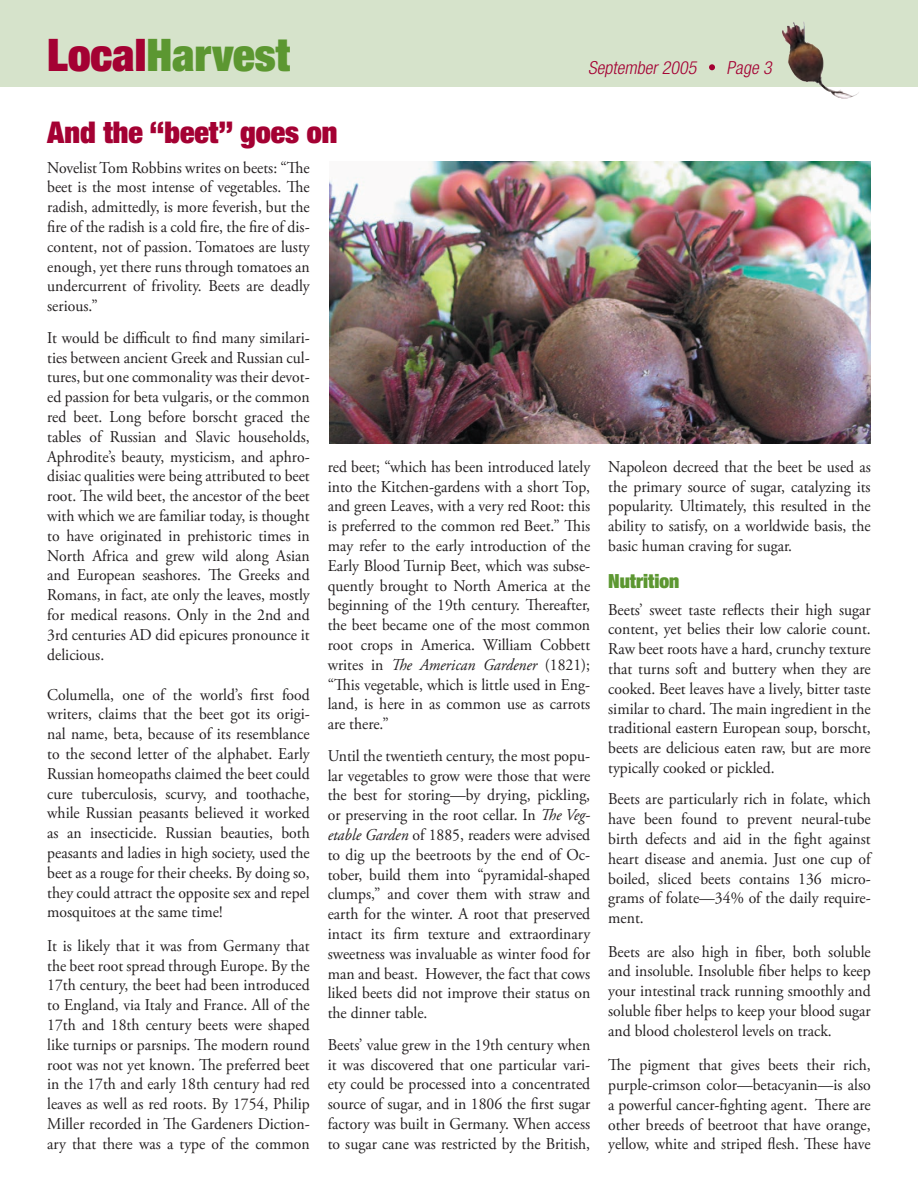
<style>
.page{position:relative;width:918px;height:1188px;background:#fff}
.page>*{position:absolute;margin:0;border:0;box-sizing:border-box;transform-origin:0 0}
.t1{font:900 expanded 45px "Helvetica Neue LT";color:#5c9731}
.t2{font:900 expanded 30px "Helvetica Neue LT";color:#a40133}
.t3{font:900 expanded 19.5px "Helvetica Neue LT";color:#5c9731}
.t4{font:italic 300 condensed 18px "Helvetica Neue LT";color:#a40133}
.t5{font:16.5px/19.8px "Adobe Garamond Pro";color:#231f20;text-align:justify;scale:.95 1}
.s1{color:#a40133}
.s2{font-style:italic}
</style>
<div class="page">
<div style="left:0;top:0;width:918px;height:87px;background:#d6e3cb"></div>
<svg style="left:709px;top:64px;width:6px;height:6px"></svg>
<img style="left:782px;top:22px;width:77px;height:76px">
<img style="left:329px;top:162px;width:542px;height:282px">
<h1 class="t1" style="left:47px;top:27px;width:244px"><span class="s1">Local</span>Harvest</h1>
<h2 class="t2" style="left:47px;top:113px;width:292px">And the “beet” goes on</h2>
<p class="t4" style="left:588px;top:57px;width:113px">September2005</p>
<p class="t4" style="left:727px;top:57px;width:50px">Page 3</p>
<p class="t5" style="left:47px;top:158px;width:278px">Novelist Tom Robbins writes on beets: “The beet is the most intense of vegetables. The radish, admittedly, is more feverish, but the fire of the radish is a cold fire, the fire of dis&shy;content, not of passion. Tomatoes are lusty enough, yet there runs through tomatoes an undercurrent of frivolity. Beets are deadly serious.”</p>
<p class="t5" style="left:47px;top:328px;width:278px">It would be difficult to find many similari&shy;ties between ancient Greek and Russian cul&shy;tures, but one commonality was their devot&shy;ed passion for beta vulgaris, or the common red beet. Long before borscht graced the tables of Russian and Slavic households, Aphrodite’s beauty, mysticism, and aphro&shy;disiac qualities were being attributed to beet root. The wild beet, the ancestor of the beet with which we are familiar today, is thought to have originated in prehistoric times in North Africa and grew wild along Asian and European seashores. The Greeks and Romans, in fact, ate only the leaves, mostly for medical reasons. Only in the 2nd and 3rd centuries AD did epicures pronounce it delicious.</p>
<p class="t5" style="left:47px;top:685px;width:278px">Columella, one of the world’s first food writers, claims that the beet got its origi&shy;nal name, beta, because of its resemblance to the second letter of the alphabet. Early Russian homeopaths claimed the beet could cure tuberculosis, scurvy, and toothache, while Russian peasants believed it worked as an insecticide. Russian beauties, both peasants and ladies in high society, used the beet as a rouge for their cheeks. By doing so, they could attract the opposite sex and repel mosquitoes at the same time!</p>
<p class="t5" style="left:47px;top:936px;width:278px">It is likely that it was from Germany that the beet root spread through Europe. By the 17th century, the beet had been introduced to England, via Italy and France. All of the 17th and 18th century beets were shaped like turnips or parsnips. The modern round root was not yet known. The preferred beet in the 17th and early 18th century had red leaves as well as red roots. By 1754, Philip Miller recorded in The Gardeners Diction&shy;ary that there was a type of the common</p>
<p class="t5" style="left:328px;top:457px;width:278px">red beet; “which has been introduced lately into the Kitchen-gardens with a short Top, and green Leaves, with a very red Root: this is preferred to the common red Beet.” This may refer to the early introduction of the Early Blood Turnip Beet, which was subse&shy;quently brought to North America at the beginning of the 19th century. Thereafter, the beet became one of the most common root crops in America. William Cobbett writes in <span class="s2">The American Gardener</span> (1821); “This vegetable, which is little used in Eng&shy;land, is here in as common use as carrots are there.”</p>
<p class="t5" style="left:328px;top:746px;width:278px">Until the twentieth century, the most popu&shy;lar vegetables to grow were those that were the best for storing—by drying, pickling, or preserving in the root cellar. In <span class="s2">The Veg&shy;etable Garden</span> of 1885, readers were advised to dig up the beetroots by the end of Oc&shy;tober, build them into “pyramidal-shaped clumps,” and cover them with straw and earth for the winter. A root that preserved intact its firm texture and extraordinary sweetness was invaluable as winter food for man and beast. However, the fact that cows liked beets did not improve their status on the dinner table.</p>
<p class="t5" style="left:328px;top:1035px;width:278px">Beets’ value grew in the 19th century when it was discovered that one particular vari&shy;ety could be processed into a concentrated source of sugar, and in 1806 the first sugar factory was built in Germany. When access to sugar cane was restricted by the British,</p>
<p class="t5" style="left:608px;top:457px;width:278px">Napoleon decreed that the beet be used as the primary source of sugar, catalyzing its popularity. Ultimately, this resulted in the ability to satisfy, on a worldwide basis, the basic human craving for sugar.</p>
<p class="t3" style="left:608px;top:569px;width:73px">Nutrition</p>
<p class="t5" style="left:608px;top:600px;width:278px">Beets’ sweet taste reflects their high sugar content, yet belies their low calorie count.<br>Raw beet roots have a hard, crunchy texture that turns soft and buttery when they are cooked. Beet leaves have a lively, bitter taste similar to chard. The main ingredient in the traditional eastern European soup, borscht, beets are delicious eaten raw, but are more typically cooked or pickled.</p>
<p class="t5" style="left:608px;top:790px;width:278px">Beets are particularly rich in folate, which have been found to prevent neural-tube birth defects and aid in the fight against heart disease and anemia. Just one cup of boiled, sliced beets contains 136 micro&shy;grams of folate—34% of the daily require&shy;ment.</p>
<p class="t5" style="left:608px;top:942px;width:278px">Beets are also high in fiber, both soluble and insoluble. Insoluble fiber helps to keep your intestinal track running smoothly and soluble fiber helps to keep your blood sugar and blood cholesterol levels on track.</p>
<p class="t5" style="left:608px;top:1056px;width:278px">The pigment that gives beets their rich, purple-crimson color—betacyanin—is also a powerful cancer-fighting agent. There are other breeds of beetroot that have orange, yellow, white and striped flesh. These have</p>
</div>
